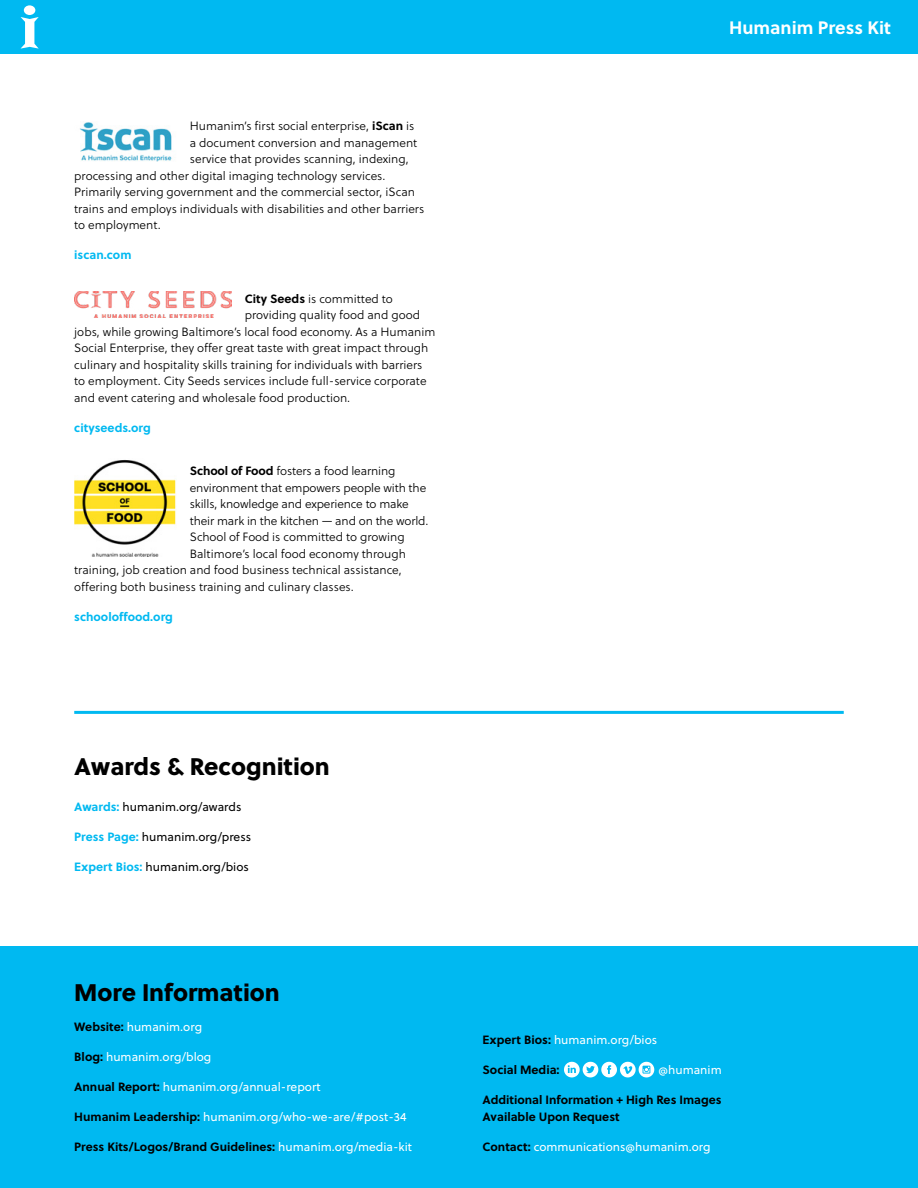
<style>
.page{position:relative;width:918px;height:1188px;background:#fff}
.page>*{position:absolute;margin:0;border:0;box-sizing:border-box;transform-origin:0 0}
.t1{font:24px "Soleil Xb";color:#000}
.t2{font:700 18px "Soleil";color:#fff}
.t3{font:12px "Soleil Lt";color:#000}
.t4{font:12px "Soleil";color:#fff}
.t5{font:700 12px/16.5px "Soleil";color:#000}
.t6{font:12px "Soleil";color:#000}
.t7{font:700 12px "Soleil";color:#00b9f1}
.s1{font-family:"Soleil";font-weight:700}
.s2{font-weight:700;color:#00b9f1}
.s3{font-weight:700;color:#000}
.s4{font-weight:400;color:#fff}
</style>
<div class="page">
<div style="left:0;top:0;width:918px;height:54px;background:#00b9f1"></div>
<div style="left:24px;top:5px;width:11px;height:10px;background:#fff;border-radius:50%"></div>
<svg style="left:21px;top:17px;width:18px;height:32px"></svg>
<img style="left:80px;top:122px;width:92px;height:40px">
<img style="left:74px;top:291px;width:157px;height:27px">
<img style="left:74px;top:460px;width:102px;height:96px">
<hr style="left:74px;top:711px;width:770px;height:3px;background:#00b9f1">
<div style="left:0;top:946px;width:918px;height:242px;background:#00b9f1"></div>
<svg style="left:564px;top:1062px;width:90px;height:15px"></svg>
<p class="t3" style="left:190px;top:118px;width:226px">Humanim’s first social enterprise, <span class="s1">iScan</span> is</p>
<p class="t3" style="left:190px;top:134px;width:229px">a document conversion and management</p>
<p class="t3" style="left:190px;top:151px;width:220px">service that provides scanning, indexing,</p>
<p class="t3" style="left:74px;top:167px;width:313px">processing and other digital imaging technology services.</p>
<p class="t3" style="left:74px;top:184px;width:342px">Primarily serving government and the commercial sector, iScan</p>
<p class="t3" style="left:74px;top:200px;width:352px">trains and employs individuals with disabilities and other barriers</p>
<p class="t3" style="left:74px;top:217px;width:88px">to employment.</p>
<p class="t7" style="left:74px;top:246px;width:59px">iscan.com</p>
<p class="t3" style="left:245px;top:290px;width:150px"><span class="s1">City Seeds</span> is committed to</p>
<p class="t3" style="left:245px;top:307px;width:177px">providing quality food and good</p>
<p class="t3" style="left:74px;top:323px;width:363px">jobs, while growing Baltimore’s local food economy. As a Humanim</p>
<p class="t3" style="left:74px;top:340px;width:356px">Social Enterprise, they offer great taste with great impact through</p>
<p class="t3" style="left:74px;top:356px;width:350px">culinary and hospitality skills training for individuals with barriers</p>
<p class="t3" style="left:74px;top:373px;width:354px">to employment. City Seeds services include full-service corporate</p>
<p class="t3" style="left:74px;top:389px;width:278px">and event catering and wholesale food production.</p>
<p class="t7" style="left:74px;top:418px;width:78px">cityseeds.org</p>
<p class="t3" style="left:190px;top:463px;width:207px"><span class="s1">School of Food</span> fosters a food learning</p>
<p class="t3" style="left:190px;top:479px;width:238px">environment that empowers people with the</p>
<p class="t3" style="left:190px;top:496px;width:220px">skills, knowledge and experience to make</p>
<p class="t3" style="left:190px;top:512px;width:240px">their mark in the kitchen — and on the world.</p>
<p class="t3" style="left:190px;top:529px;width:216px">School of Food is committed to growing</p>
<p class="t3" style="left:190px;top:545px;width:218px">Baltimore’s local food economy through</p>
<p class="t3" style="left:74px;top:562px;width:329px">training, job creation and food business technical assistance,</p>
<p class="t3" style="left:74px;top:578px;width:281px">offering both business training and culinary classes.</p>
<p class="t7" style="left:74px;top:607px;width:100px">schooloffood.org</p>
<h2 class="t2" style="left:729px;top:13px;width:163px">Humanim Press Kit</h2>
<h1 class="t1" style="left:74px;top:747px;width:257px">Awards &amp; Recognition</h1>
<p class="t6" style="left:74px;top:798px;width:169px"><span class="s2">Awards:</span> humanim.org/awards</p>
<p class="t6" style="left:74px;top:828px;width:178px"><span class="s2">Press Page:</span> humanim.org/press</p>
<p class="t6" style="left:74px;top:858px;width:176px"><span class="s2">Expert Bios:</span> humanim.org/bios</p>
<h1 class="t1" style="left:74px;top:973px;width:207px">More Information</h1>
<p class="t4" style="left:74px;top:1018px;width:129px"><span class="s3">Website:</span> humanim.org</p>
<p class="t4" style="left:74px;top:1048px;width:139px"><span class="s3">Blog:</span> humanim.org/blog</p>
<p class="t4" style="left:74px;top:1078px;width:248px"><span class="s3">Annual Report:</span> humanim.org/annual-report</p>
<p class="t4" style="left:74px;top:1108px;width:334px"><span class="s3">Humanim Leadership:</span> humanim.org/who-we-are/#post-34</p>
<p class="t5" style="left:74px;top:1138px;width:339px">Press Kits/Logos/Brand Guidelines: <span class="s4">humanim.org/media-kit</span></p>
<p class="t4" style="left:483px;top:1031px;width:176px"><span class="s3">Expert Bios:</span> humanim.org/bios</p>
<p class="t5" style="left:483px;top:1061px;width:78px">Social Media:</p>
<p class="t4" style="left:659px;top:1061px;width:65px">@humanim</p>
<p class="t5" style="left:483px;top:1091px;width:240px">Additional Information + High Res Images<br>Available Upon Request</p>
<p class="t4" style="left:483px;top:1138px;width:229px"><span class="s3">Contact:</span> communications@humanim.org</p>
</div>
